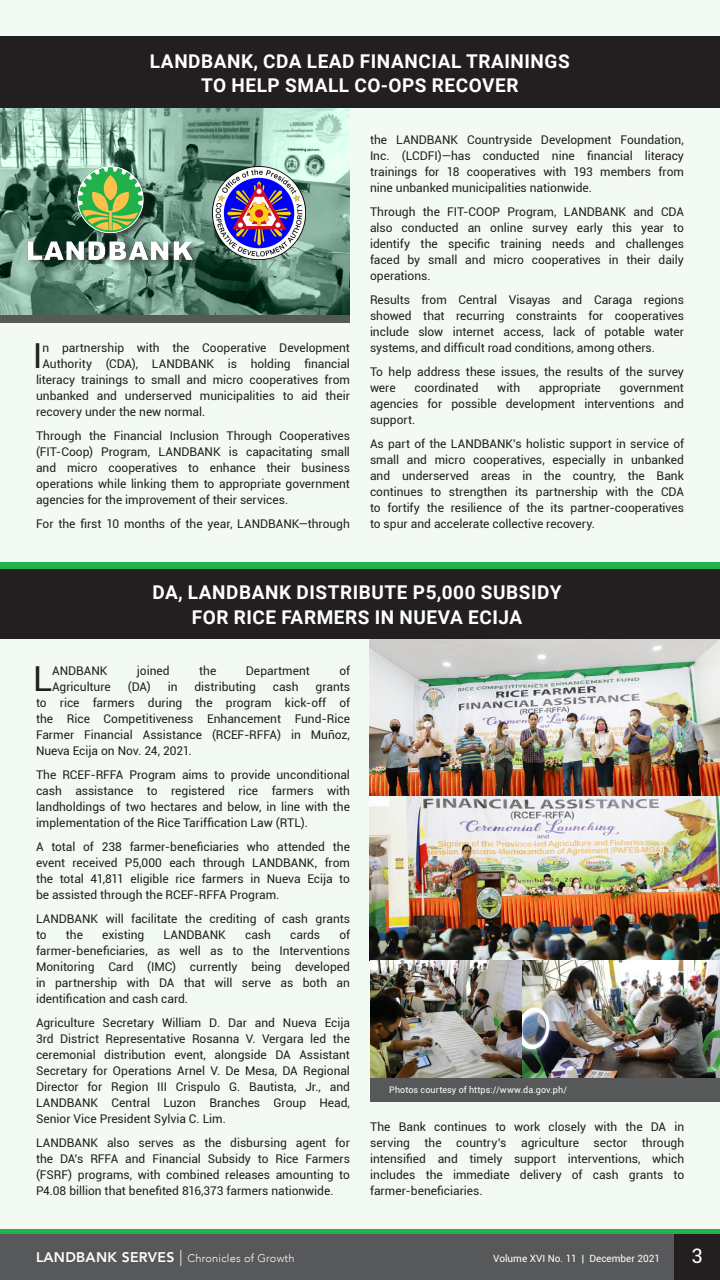
<style>
.page{position:relative;width:720px;height:1280px;background:#fff}
.page>*{position:absolute;margin:0;border:0;box-sizing:border-box;transform-origin:0 0}
.t1{font:34.5px "Roboto";color:#231f20}
.t2{font:20px "Roboto";color:#fff}
.t3{font:700 19px/24.4px "Roboto";letter-spacing:.03em;color:#fff;text-align:center}
.t4{font:12px/16px "Roboto";color:#231f20;text-align:justify}
.t5{font:300 11px "Avenir";letter-spacing:.02em;color:#fff}
.t6{font:10px "Roboto";color:#fff}
.t7{font:9px "Roboto";letter-spacing:.01em;color:#fff}
.s1{font-weight:800;font-size:14px}
.s2{font-size:16px}
</style>
<div class="page">
<div style="left:0;top:0;width:720px;height:1229px;background:#f3faf3"></div>
<div style="left:0;top:1234px;width:674px;height:46px;background:#57585a"></div>
<div style="left:0;top:1229px;width:720px;height:5px;background:#23b24b"></div>
<div style="left:674px;top:1234px;width:46px;height:46px;background:#231f20"></div>
<img style="left:370px;top:639px;width:350px;height:157px">
<div style="left:0;top:562px;width:720px;height:77px;background:#231f20"></div>
<div style="left:0;top:562px;width:720px;height:7px;background:#23b24b"></div>
<div style="left:370px;top:1078px;width:350px;height:24px;background:#57585a"></div>
<img style="left:0;top:108px;width:350px;height:207px">
<img style="left:213px;top:167px;width:92px;height:92px">
<div style="left:27px;top:164px;width:174px;height:104px;background:#231f20;opacity:.65"></div>
<img style="left:23px;top:161px;width:177px;height:102px">
<div style="left:0;top:315px;width:350px;height:8px;background:#57585a"></div>
<img style="left:370px;top:796px;width:350px;height:164px">
<img style="left:370px;top:960px;width:152px;height:118px">
<img style="left:522px;top:960px;width:198px;height:118px">
<div style="left:0;top:37px;width:720px;height:71px;background:#231f20"></div>
<p class="t3" style="left:150px;top:48px;width:421px">LANDBANK, CDA LEAD FINANCIAL TRAININGS<br>TO HELP SMALL CO-OPS RECOVER</p>
<p class="t1" style="left:33px;top:332px;width:11px">I</p>
<p class="t4" style="left:43px;top:339px;width:309px">n partnership with the Cooperative Development</p>
<p class="t4" style="left:43px;top:355px;width:309px">Authority (CDA), LANDBANK is holding financial</p>
<p class="t4" style="left:36px;top:371px;width:316px">literacy trainings to small and micro cooperatives from</p>
<p class="t4" style="left:36px;top:387px;width:316px">unbanked and underserved municipalities to aid their</p>
<p class="t4" style="left:36px;top:403px;width:171px">recovery under the new normal.</p>
<p class="t4" style="left:36px;top:427px;width:316px">Through the Financial Inclusion Through Cooperatives (FIT-Coop) Program, LANDBANK is capacitating small and micro cooperatives to enhance their business operations while linking them to appropriate government agencies for the improvement of their services.</p>
<p class="t4" style="left:36px;top:515px;width:315px">For the first 10 months of the year, LANDBANK—through</p>
<p class="t4" style="left:370px;top:131px;width:316px">the LANDBANK Countryside Development Foundation, Inc. (LCDFI)—has conducted nine financial literacy trainings for 18 cooperatives with 193 members from nine unbanked municipalities nationwide.</p>
<p class="t4" style="left:370px;top:203px;width:316px">Through the FIT-COOP Program, LANDBANK and CDA also conducted an online survey early this year to identify the specific training needs and challenges faced by small and micro cooperatives in their daily operations.</p>
<p class="t4" style="left:370px;top:291px;width:316px">Results from Central Visayas and Caraga regions showed that recurring constraints for cooperatives include slow internet access, lack of potable water systems, and difficult road conditions, among others.</p>
<p class="t4" style="left:370px;top:363px;width:316px">To help address these issues, the results of the survey were</p>
<p class="t4" style="left:414px;top:379px;width:66px">coordinated</p>
<p class="t4" style="left:497px;top:379px;width:24px">with</p>
<p class="t4" style="left:539px;top:379px;width:63px">appropriate</p>
<p class="t4" style="left:370px;top:379px;width:316px;text-indent:250px">government agencies for possible development interventions and support.</p>
<p class="t4" style="left:370px;top:435px;width:316px">As part of the LANDBANK's holistic support in service of small and micro cooperatives, especially in unbanked and underserved areas in the country, the Bank continues to strengthen its partnership with the CDA to fortify the resilience of the its partner-cooperatives to spur and accelerate collective recovery.</p>
<p class="t3" style="left:153px;top:580px;width:410px">DA, LANDBANK DISTRIBUTE P5,000 SUBSIDY<br>FOR RICE FARMERS IN NUEVA ECIJA</p>
<p class="t1" style="left:33px;top:655px;width:20px">L</p>
<p class="t4" style="left:52px;top:662px;width:57px">ANDBANK</p>
<p class="t4" style="left:137px;top:662px;width:34px">joined</p>
<p class="t4" style="left:199px;top:662px;width:19px">the</p>
<p class="t4" style="left:246px;top:662px;width:65px">Department</p>
<p class="t4" style="left:339px;top:662px;width:12px">of</p>
<p class="t4" style="left:52px;top:678px;width:60px">Agriculture</p>
<p class="t4" style="left:128px;top:678px;width:25px">(DA)</p>
<p class="t4" style="left:168px;top:678px;width:11px">in</p>
<p class="t4" style="left:194px;top:678px;width:63px">distributing</p>
<p class="t4" style="left:273px;top:678px;width:27px">cash</p>
<p class="t4" style="left:36px;top:678px;width:315px;text-indent:279px">grants to rice farmers during the program kick-off of the Rice Competitiveness Enhancement Fund-Rice Farmer Financial Assistance (RCEF-RFFA) in Muñoz, Nueva Ecija on Nov. 24, 2021.</p>
<p class="t4" style="left:36px;top:766px;width:316px">The RCEF-RFFA Program aims to provide unconditional cash assistance to registered rice farmers with landholdings of two hectares and below, in line with the implementation of the Rice Tariffication Law (RTL).</p>
<p class="t4" style="left:36px;top:838px;width:316px">A total of 238 farmer-beneficiaries who attended the event received P5,000 each through LANDBANK, from the total 41,811 eligible rice farmers in Nueva Ecija to be assisted through the RCEF-RFFA Program.</p>
<p class="t4" style="left:36px;top:910px;width:315px">LANDBANK will facilitate the crediting of cash grants to</p>
<p class="t4" style="left:36px;top:926px;width:316px;text-indent:303px">of farmer-beneficiaries, as well as to the Interventions Monitoring Card (IMC) currently being developed in partnership with DA that will serve as both an identification and cash card.</p>
<p class="t4" style="left:36px;top:1014px;width:316px">Agriculture Secretary William D. Dar and Nueva Ecija 3rd District Representative Rosanna V. Vergara led the ceremonial distribution event, alongside DA Assistant Secretary for Operations Arnel V. De Mesa, DA Regional Director for Region III Crispulo G. Bautista, Jr., and LANDBANK Central Luzon Branches Group Head, Senior Vice President Sylvia C. Lim.</p>
<p class="t4" style="left:36px;top:1134px;width:316px">LANDBANK also serves as the disbursing agent for the DA’s RFFA and Financial Subsidy to Rice Farmers (FSRF) programs, with combined releases amounting to P4.08 billion that benefited 816,373 farmers nationwide.</p>
<p class="t4" style="left:66px;top:926px;width:19px">the</p>
<p class="t4" style="left:102px;top:926px;width:44px">existing</p>
<p class="t4" style="left:164px;top:926px;width:64px">LANDBANK</p>
<p class="t4" style="left:245px;top:926px;width:27px">cash</p>
<p class="t4" style="left:290px;top:926px;width:31px">cards</p>
<p class="t7" style="left:389px;top:1084px;width:179px">Photos courtesy of https://www.da.gov.ph/</p>
<p class="t4" style="left:370px;top:1118px;width:316px">The Bank continues to work closely with the DA in serving the country’s agriculture sector through intensified and timely support interventions, which includes the immediate delivery of cash grants to farmer-beneficiaries.</p>
<p class="t5" style="left:36px;top:1251px;width:260px"><span class="s1">LANDBANK SERVES</span> <span class="s2">|</span> Chronicles of Growth</p>
<p class="t2" style="left:691px;top:1242px;width:13px">3</p>
<p class="t6" style="left:493px;top:1251px;width:168px">Volume XVI No. 11 | December 2021</p>
</div>
